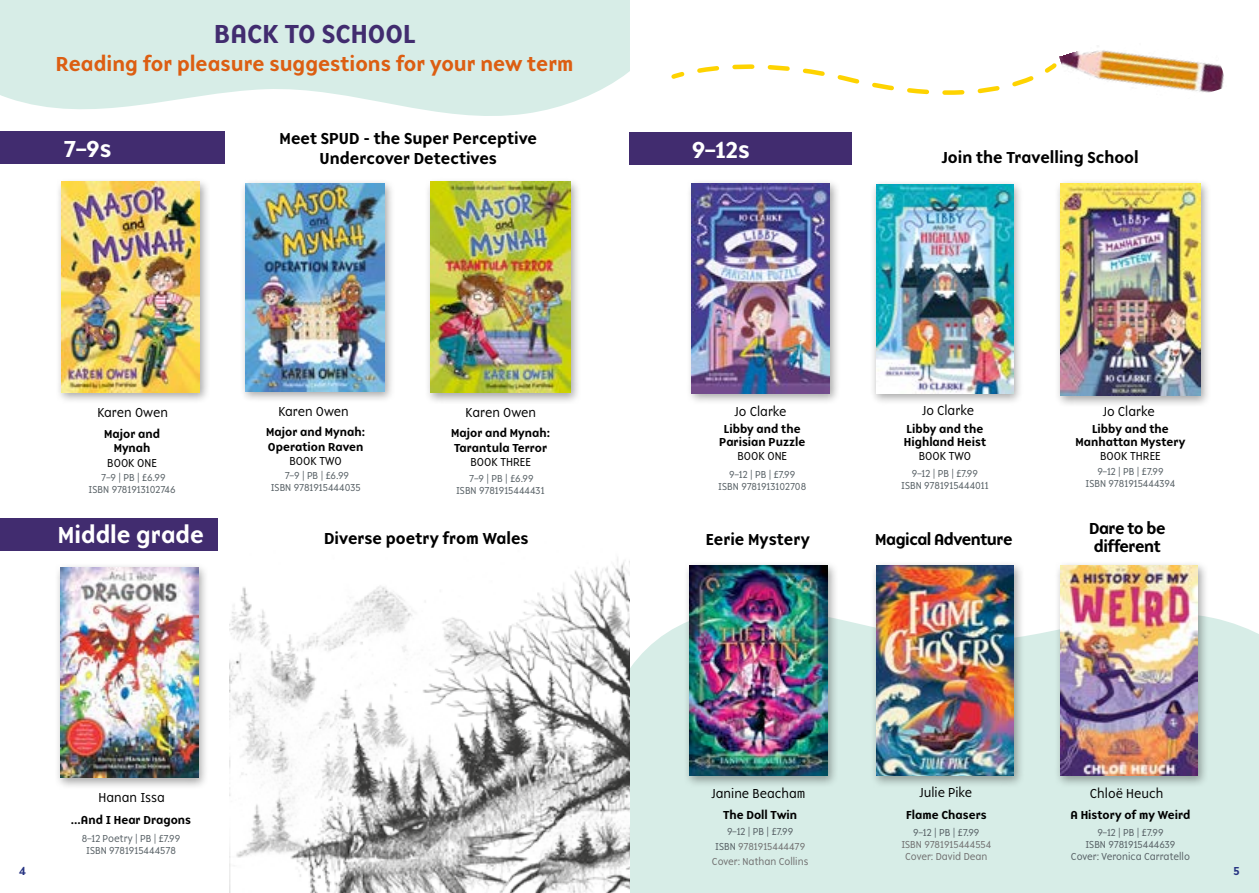
<style>
.page{position:relative;width:1259px;height:893px;background:#fff}
.page>*{position:absolute;margin:0;border:0;box-sizing:border-box;transform-origin:0 0}
.t1{font:500 27px "Base 900 Sans OT";color:#412c6f}
.t2{font:500 24px "Base 900 Sans OT";color:#fff}
.t3{font:500 21px "Base 900 Sans OT";color:#dc5e12}
.t4{font:500 16.5px/19.8px "Base 900 Sans OT";color:#000;text-align:center}
.t5{font:500 16.5px/18px "Base 900 Sans OT";letter-spacing:-.03em;color:#000}
.t6{font:300 13.5px "Base 900 Sans OT";color:#000}
.t7{font:500 12px/14.4px "Base 900 Sans OT";color:#000;text-align:center}
.t8{font:300 12px "Base 900 Sans OT";color:#000}
.t9{font:500 12px "Base 900 Sans OT";color:#283583}
.t10{font:300 10.5px/12px "Base 900 Sans OT";color:#565f64;text-align:center}
.t11{font:300 10.5px/15px "Base 900 Sans OT";color:#706f6f;text-align:center}
.s1{color:#565f64}
</style>
<div class="page">
<img style="left:230px;top:557px;width:399px;height:336px">
<div style="left:56px;top:178px;width:154px;height:226px;background:#000;opacity:.35"></div>
<img style="left:62px;top:182px;width:138px;height:210px">
<div style="left:240px;top:179px;width:155px;height:224px;background:#000;opacity:.35"></div>
<img style="left:246px;top:184px;width:139px;height:207px">
<div style="left:424px;top:178px;width:157px;height:226px;background:#000;opacity:.35"></div>
<img style="left:430px;top:182px;width:140px;height:211px">
<div style="left:630px;top:617px;width:629px;height:276px;background:#d7ede7"></div>
<div style="left:686px;top:179px;width:154px;height:226px;background:#000;opacity:.35"></div>
<img style="left:692px;top:183px;width:137px;height:210px">
<div style="left:870px;top:180px;width:153px;height:225px;background:#000;opacity:.35"></div>
<img style="left:876px;top:185px;width:137px;height:208px">
<div style="left:1054px;top:179px;width:157px;height:228px;background:#000;opacity:.35"></div>
<img style="left:1060px;top:183px;width:140px;height:212px">
<div style="left:684px;top:561px;width:154px;height:227px;background:#000;opacity:.35"></div>
<img style="left:690px;top:566px;width:137px;height:210px">
<div style="left:870px;top:561px;width:154px;height:227px;background:#000;opacity:.35"></div>
<img style="left:876px;top:566px;width:137px;height:210px">
<div style="left:1054px;top:561px;width:154px;height:227px;background:#000;opacity:.35"></div>
<img style="left:1060px;top:566px;width:138px;height:210px">
<div style="left:55px;top:563px;width:154px;height:227px;background:#000;opacity:.35"></div>
<img style="left:61px;top:568px;width:137px;height:210px">
<div style="left:0;top:131px;width:224px;height:33px;background:#412c6f"></div>
<div style="left:0;top:518px;width:218px;height:33px;background:#412c6f"></div>
<div style="left:629px;top:132px;width:223px;height:33px;background:#412c6f"></div>
<img style="left:1059px;top:50px;width:165px;height:43px">
<svg style="left:671px;top:63px;width:386px;height:32px"></svg>
<svg style="left:0;top:0;width:630px;height:116px;background:#dbefe9"></svg>
<h1 class="t1" style="left:214px;top:18px;width:203px">BACK TO SCHOOL</h1>
<h3 class="t3" style="left:56px;top:52px;width:519px">Reading for pleasure suggestions for your new term</h3>
<h2 class="t2" style="left:64px;top:135px;width:49px">7–9s</h2>
<h3 class="t4" style="left:279px;top:129px;width:259px">Meet SPUD - the Super Perceptive<br>Undercover Detectives</h3>
<p class="t6" style="left:97px;top:406px;width:72px">Karen Owen</p>
<p class="t6" style="left:278px;top:405px;width:72px">Karen Owen</p>
<p class="t6" style="left:465px;top:406px;width:72px">Karen Owen</p>
<p class="t7" style="left:104px;top:426px;width:57px">Major and<br>Mynah</p>
<p class="t8" style="left:107px;top:457px;width:51px">BOOK ONE</p>
<p class="t10" style="left:89px;top:472px;width:89px">7–9 | PB | £6.99<br>ISBN 9781913102746</p>
<h2 class="t2" style="left:58px;top:521px;width:148px">Middle grade</h2>
<p class="t7" style="left:266px;top:425px;width:100px;text-align:left">Major and Mynah:<br>Operation Raven</p>
<p class="t8" style="left:289px;top:455px;width:54px">BOOK TWO</p>
<p class="t7" style="left:451px;top:426px;width:100px;text-align:left">Major and Mynah:<br>Tarantula Terror</p>
<p class="t8" style="left:470px;top:456px;width:62px">BOOK THREE</p>
<p class="t10" style="left:271px;top:470px;width:92px">7–9 | PB | £6.99<br>ISBN 9781915444035</p>
<p class="t10" style="left:456px;top:473px;width:90px">7–9 | PB | £6.99<br>ISBN 9781915444431</p>
<h3 class="t4" style="left:324px;top:529px;width:206px">Diverse poetry from Wales</h3>
<p class="t6" style="left:98px;top:792px;width:68px">Hanan Issa</p>
<h2 class="t2" style="left:691px;top:135px;width:60px">9–12s</h2>
<h3 class="t4" style="left:941px;top:147px;width:198px">Join the Travelling School</h3>
<p class="t6" style="left:734px;top:405px;width:54px">Jo Clarke</p>
<p class="t6" style="left:922px;top:404px;width:54px">Jo Clarke</p>
<p class="t6" style="left:1102px;top:405px;width:54px">Jo Clarke</p>
<p class="t7" style="left:719px;top:422px;width:87px;line-height:13.5px">Libby and the<br>Parisian Puzzle</p>
<p class="t8" style="left:737px;top:450px;width:51px">BOOK ONE</p>
<p class="t10" style="left:718px;top:469px;width:89px">9–12 | PB | £7.99<br>ISBN 9781913102708</p>
<p class="t7" style="left:904px;top:422px;width:84px;line-height:13.5px;text-align:left">Libby and the<br>Highland Heist</p>
<p class="t8" style="left:918px;top:450px;width:54px">BOOK TWO</p>
<p class="t10" style="left:901px;top:467px;width:89px">9–12 | PB | £7.99<br>ISBN 9781915444011</p>
<p class="t7" style="left:1075px;top:422px;width:111px;line-height:13.5px">Libby and the<br>Manhattan Mystery</p>
<p class="t8" style="left:1100px;top:450px;width:62px">BOOK THREE</p>
<p class="t10" style="left:1085px;top:466px;width:91px">9–12 | PB | £7.99<br>ISBN 9781915444394</p>
<h3 class="t4" style="left:706px;top:529px;width:105px">Eerie Mystery</h3>
<h3 class="t5" style="left:875px;top:530px;width:139px">Magical Adventure</h3>
<h3 class="t5" style="left:1089px;top:520px;width:78px">Dare to be different</h3>
<p class="t6" style="left:711px;top:787px;width:96px">Janine Beacham</p>
<p class="t6" style="left:919px;top:786px;width:54px">Julie Pike</p>
<p class="t6" style="left:1090px;top:787px;width:75px">Chloë Heuch</p>
<p class="t7" style="left:723px;top:807px;width:76px">The Doll Twin</p>
<p class="t11" style="left:712px;top:825px;width:98px"><span class="s1">9–12 | PB | £7.99<br>ISBN</span> 9781915444479<br>Cover: Nathan Collins</p>
<p class="t7" style="left:906px;top:807px;width:82px">Flame Chasers</p>
<p class="t10" style="left:913px;top:827px;width:68px">9–12 | PB | £7.99</p>
<p class="t11" style="left:901px;top:839px;width:92px;line-height:12px">ISBN 9781915444554<br>Cover: David Dean</p>
<p class="t7" style="left:1070px;top:807px;width:121px">A History of my Weird</p>
<p class="t10" style="left:1071px;top:827px;width:120px">9–12 | PB | £7.99<br>ISBN 9781915444639<br>Cover: Veronica Carratello</p>
<p class="t7" style="left:71px;top:812px;width:122px">...And I Hear Dragons</p>
<p class="t10" style="left:82px;top:833px;width:100px">8–12 Poetry | PB | £7.99<br>ISBN 9781915444578</p>
<p class="t9" style="left:19px;top:864px;width:8px">4</p>
<p class="t9" style="left:1233px;top:864px;width:8px">5</p>
</div>
